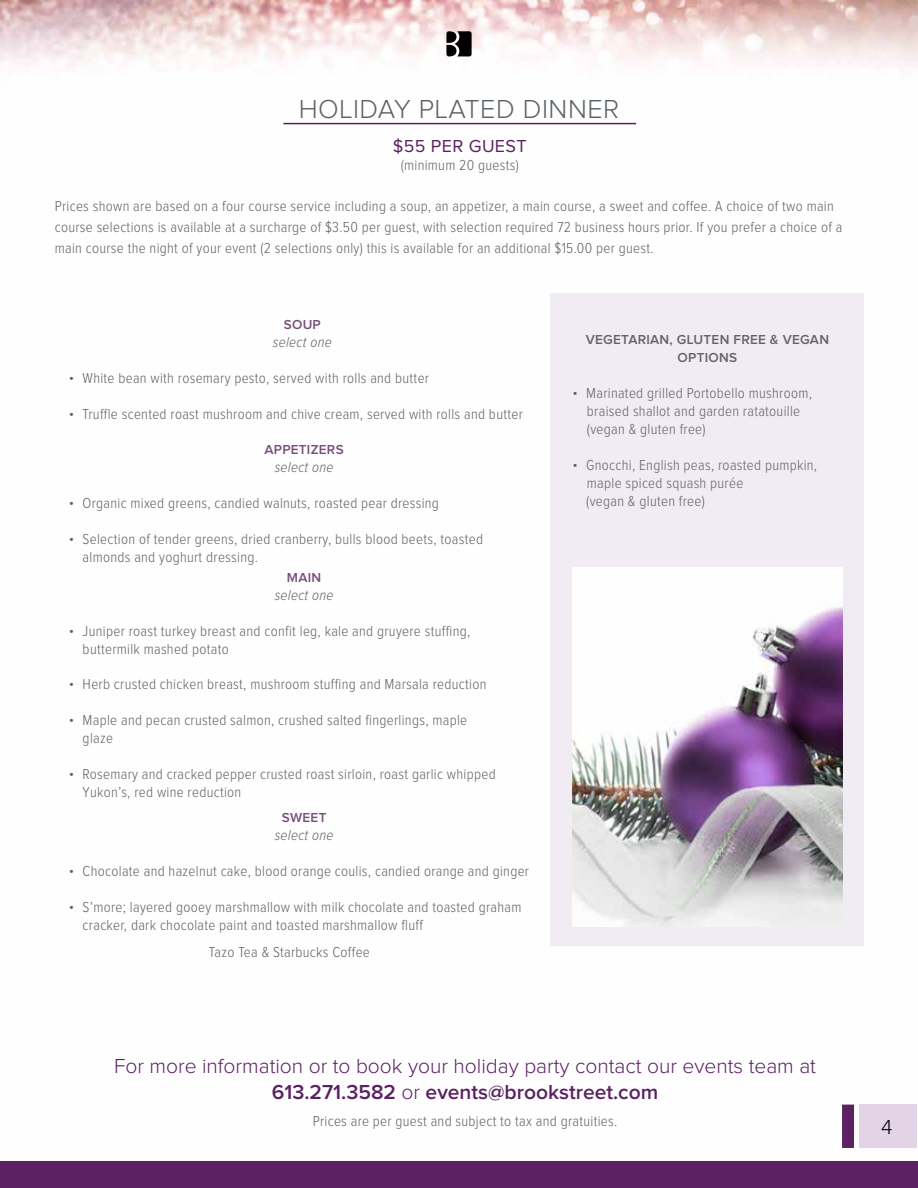
<style>
.page{position:relative;width:918px;height:1188px;background:#fff}
.page>*{position:absolute;margin:0;border:0;box-sizing:border-box;transform-origin:0 0}
.t1{font:300 27px "Proxima Nova";letter-spacing:.02em;color:#5a6166}
.t2{font:300 21px/25.2px "Proxima Nova";color:#5b2162;text-align:center}
.t3{font:300 21px "Proxima Nova";color:#000}
.t4{font:18px "Proxima Nova";letter-spacing:.02em;color:#5b2162}
.t5{font:300 15px/18px "Proxima Nova Cond";letter-spacing:.02em;color:#636466}
.t6{font:italic 300 15px "Proxima Nova Cond";letter-spacing:.02em;color:#636466}
.t7{font:600 13.5px/18px "Proxima Nova";letter-spacing:.02em;color:#636466;text-align:center}
.t8{font:600 13.5px "Proxima Nova";letter-spacing:.02em;color:#774e7c}
.s1{font-family:"Proxima Nova";font-weight:600;font-size:13.5px;color:#774e7c}
.s2{font-weight:600}
</style>
<div class="page">
<img style="left:0;top:0;width:918px;height:1148px">
<svg style="left:446px;top:31px;width:26px;height:25px"></svg>
<hr style="left:283px;top:123px;width:353px;height:1px;background:#5b2162">
<div style="left:551px;top:293px;width:313px;height:653px;background:#f1ebf3"></div>
<div style="left:842px;top:1105px;width:12px;height:43px;background:#5b2162"></div>
<div style="left:860px;top:1105px;width:57px;height:43px;background:#e2d3e6"></div>
<img style="left:573px;top:568px;width:269px;height:358px">
<div style="left:0;top:1161px;width:918px;height:27px;background:#5b2162"></div>
<h1 class="t1" style="left:299px;top:96px;width:322px">HOLIDAY PLATED DINNER</h1>
<p class="t4" style="left:393px;top:138px;width:135px">$55 PER GUEST</p>
<p class="t5" style="left:401px;top:157px;width:120px">(minimum 20 guests)</p>
<p class="t5" style="left:55px;top:197px;width:789px;line-height:21px">Prices shown are based on a four course service including a soup, an appetizer, a main course, a sweet and coffee. A choice of two main course selections is available at a surcharge of $3.50 per guest, with selection required 72 business hours prior. If you prefer a choice of a main course the night of your event (2 selections only) this is available for an additional $15.00 per guest.</p>
<p class="t8" style="left:284px;top:318px;width:39px">SOUP</p>
<p class="t6" style="left:273px;top:335px;width:60px">select one</p>
<p class="t5" style="left:69px;top:370px;width:361px"><span class="s1">•</span> White bean with rosemary pesto, served with rolls and butter</p>
<p class="t5" style="left:69px;top:405px;width:455px"><span class="s1">•</span> Truffle scented roast mushroom and chive cream, served with rolls and butter</p>
<p class="t8" style="left:264px;top:443px;width:81px">APPETIZERS</p>
<p class="t6" style="left:275px;top:460px;width:60px">select one</p>
<p class="t5" style="left:69px;top:494px;width:371px"><span class="s1">•</span> Organic mixed greens, candied walnuts, roasted pear dressing</p>
<p class="t5" style="left:83px;top:530px;width:402px;text-indent:-14px"><span class="s1">•</span> Selection of tender greens, dried cranberry, bulls blood beets, toasted almonds and yoghurt dressing.</p>
<p class="t8" style="left:287px;top:571px;width:36px">MAIN</p>
<p class="t6" style="left:275px;top:588px;width:60px">select one</p>
<p class="t5" style="left:83px;top:622px;width:389px;text-indent:-14px"><span class="s1">•</span> Juniper roast turkey breast and confit leg, kale and gruyere stuffing, buttermilk mashed potato</p>
<p class="t5" style="left:69px;top:676px;width:419px"><span class="s1">•</span> Herb crusted chicken breast, mushroom stuffing and Marsala reduction</p>
<p class="t5" style="left:83px;top:712px;width:386px;text-indent:-14px"><span class="s1">•</span> Maple and pecan crusted salmon, crushed salted fingerlings, maple glaze</p>
<p class="t5" style="left:83px;top:766px;width:415px;text-indent:-14px"><span class="s1">•</span> Rosemary and cracked pepper crusted roast sirloin, roast garlic whipped<br>Yukon’s, red wine reduction</p>
<p class="t8" style="left:282px;top:811px;width:46px">SWEET</p>
<p class="t6" style="left:275px;top:828px;width:60px">select one</p>
<p class="t5" style="left:69px;top:863px;width:461px"><span class="s1">•</span> Chocolate and hazelnut cake, blood orange coulis, candied orange and ginger</p>
<p class="t5" style="left:83px;top:898px;width:440px;text-indent:-14px"><span class="s1">•</span> S’more; layered gooey marshmallow with milk chocolate and toasted graham cracker, dark chocolate paint and toasted marshmallow fluff</p>
<p class="t5" style="left:209px;top:943px;width:163px">Tazo Tea &amp; Starbucks Coffee</p>
<p class="t7" style="left:586px;top:331px;width:245px">VEGETARIAN, GLUTEN FREE &amp; VEGAN<br>OPTIONS</p>
<p class="t5" style="left:587px;top:385px;width:227px;text-indent:-14px"><span class="s1">•</span> Marinated grilled Portobello mushroom, braised shallot and garden ratatouille (vegan &amp; gluten free)</p>
<p class="t5" style="left:586px;top:456px;width:233px;text-indent:-14px"><span class="s1">•</span> Gnocchi, English peas, roasted pumpkin, maple spiced squash purée<br>(vegan &amp; gluten free)</p>
<h2 class="t2" style="left:114px;top:1055px;width:703px">For more information or to book your holiday party contact our events team at<br><span class="s2">613.271.3582</span> or <span class="s2">events@brookstreet.com</span></h2>
<p class="t5" style="left:313px;top:1113px;width:306px">Prices are per guest and subject to tax and gratuities.</p>
<h2 class="t3" style="left:881px;top:1117px;width:13px">4</h2>
</div>
